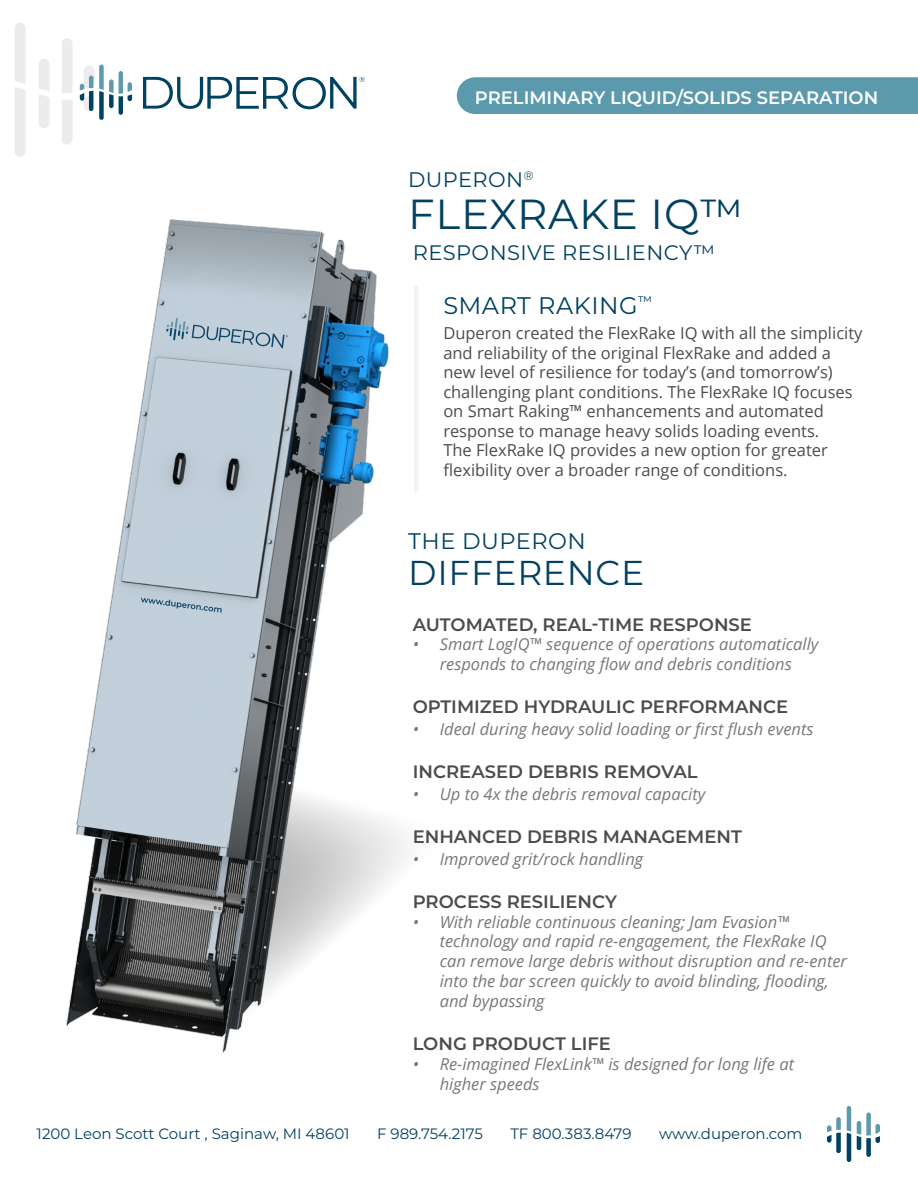
<style>
.page{position:relative;width:918px;height:1188px;background:#fff}
.page>*{position:absolute;margin:0;border:0;box-sizing:border-box;transform-origin:0 0}
.t1{font:42px "Montserrat";letter-spacing:.02em;color:#024161}
.t2{font:34.5px "Montserrat";letter-spacing:.02em;color:#024161}
.t3{font:24px "Montserrat";letter-spacing:.02em;color:#024161}
.t4{font:22.5px "Montserrat";letter-spacing:.02em;color:#024161}
.t5{font:21px "Montserrat";letter-spacing:.02em;color:#024161}
.t6{font:600 18px "Montserrat";color:#4b4c4d}
.t7{font:600 18px "Montserrat";color:#fff}
.t8{font:italic 16.5px/19.8px "Open Sans";color:#76787b}
.t9{font:16.5px/19.5px "Open Sans";color:#4b4c4d}
.t10{font:italic 16.5px "Open Sans";color:#77787c}
.t11{font:15px "Montserrat";color:#024161}
</style>
<div class="page">
<div style="left:457px;top:77px;width:461px;height:37px;background:#5b99ad"></div>
<img style="left:66px;top:219px;width:352px;height:834px">
<svg style="left:847px;top:1106px;width:4px;height:56px"></svg>
<svg style="left:857px;top:1112px;width:23px;height:45px"></svg>
<svg style="left:827px;top:1117px;width:14px;height:36px"></svg>
<svg style="left:15px;top:23px;width:11px;height:134px"></svg>
<svg style="left:62px;top:100px;width:11px;height:45px"></svg>
<svg style="left:62px;top:38px;width:11px;height:55px"></svg>
<svg style="left:39px;top:59px;width:11px;height:69px"></svg>
<svg style="left:80px;top:65px;width:52px;height:55px"></svg>
<svg style="left:143px;top:77px;width:222px;height:32px"></svg>
<p class="t7" style="left:475px;top:85px;width:405px">PRELIMINARY LIQUID/SOLIDS SEPARATION</p>
<p class="t5" style="left:408px;top:165px;width:127px">DUPERON<sup>®</sup></p>
<p class="t1" style="left:408px;top:185px;width:337px">FLEXRAKE IQ™</p>
<p class="t5" style="left:413px;top:238px;width:304px">RESPONSIVE RESILIENCY™</p>
<p class="t3" style="left:443px;top:289px;width:211px">SMART RAKING<sup>™</sup></p>
<p class="t9" style="left:443px;top:323px;width:421px">Duperon created the FlexRake IQ with all the simplicity and reliability of the original FlexRake and added a new level of resilience for today’s (and tomorrow’s) challenging plant conditions. The FlexRake IQ focuses on Smart Raking™ enhancements and automated response to manage heavy solids loading events.<br>The FlexRake IQ provides a new option for greater flexibility over a broader range of conditions.</p>
<p class="t4" style="left:408px;top:526px;width:179px">THE DUPERON</p>
<p class="t2" style="left:408px;top:549px;width:237px">DIFFERENCE</p>
<p class="t6" style="left:413px;top:611px;width:341px">AUTOMATED, REAL-TIME RESPONSE</p>
<p class="t8" style="left:413px;top:634px;width:407px;text-align:center">• Smart LogIQ™ sequence of operations automatically responds to changing flow and debris conditions</p>
<p class="t6" style="left:413px;top:694px;width:377px">OPTIMIZED HYDRAULIC PERFORMANCE</p>
<p class="t8" style="left:413px;top:719px;width:402px">• Ideal during heavy solid loading or first flush events</p>
<p class="t6" style="left:413px;top:759px;width:287px">INCREASED DEBRIS REMOVAL</p>
<p class="t10" style="left:413px;top:783px;width:294px">• Up to 4x the debris removal capacity</p>
<p class="t6" style="left:413px;top:824px;width:331px">ENHANCED DEBRIS MANAGEMENT</p>
<p class="t8" style="left:413px;top:848px;width:232px">• Improved grit/rock handling</p>
<p class="t6" style="left:413px;top:889px;width:206px">PROCESS RESILIENCY</p>
<p class="t8" style="left:440px;top:911px;width:409px;text-indent:-27px">• With reliable continuous cleaning; Jam Evasion™ technology and rapid re-engagement, the FlexRake IQ can remove large debris without disruption and re-enter into the bar screen quickly to avoid blinding, flooding, and bypassing</p>
<p class="t6" style="left:413px;top:1031px;width:200px">LONG PRODUCT LIFE</p>
<p class="t8" style="left:440px;top:1054px;width:356px;text-indent:-27px">• Re-imagined FlexLink™ is designed for long life at higher speeds</p>
<p class="t11" style="left:37px;top:1123px;width:315px">1200 Leon Scott Court , Saginaw, MI 48601</p>
<p class="t11" style="left:377px;top:1123px;width:107px">F 989.754.2175</p>
<p class="t11" style="left:510px;top:1123px;width:123px">TF 800.383.8479</p>
<p class="t11" style="left:659px;top:1123px;width:145px">www.duperon.com</p>
</div>
